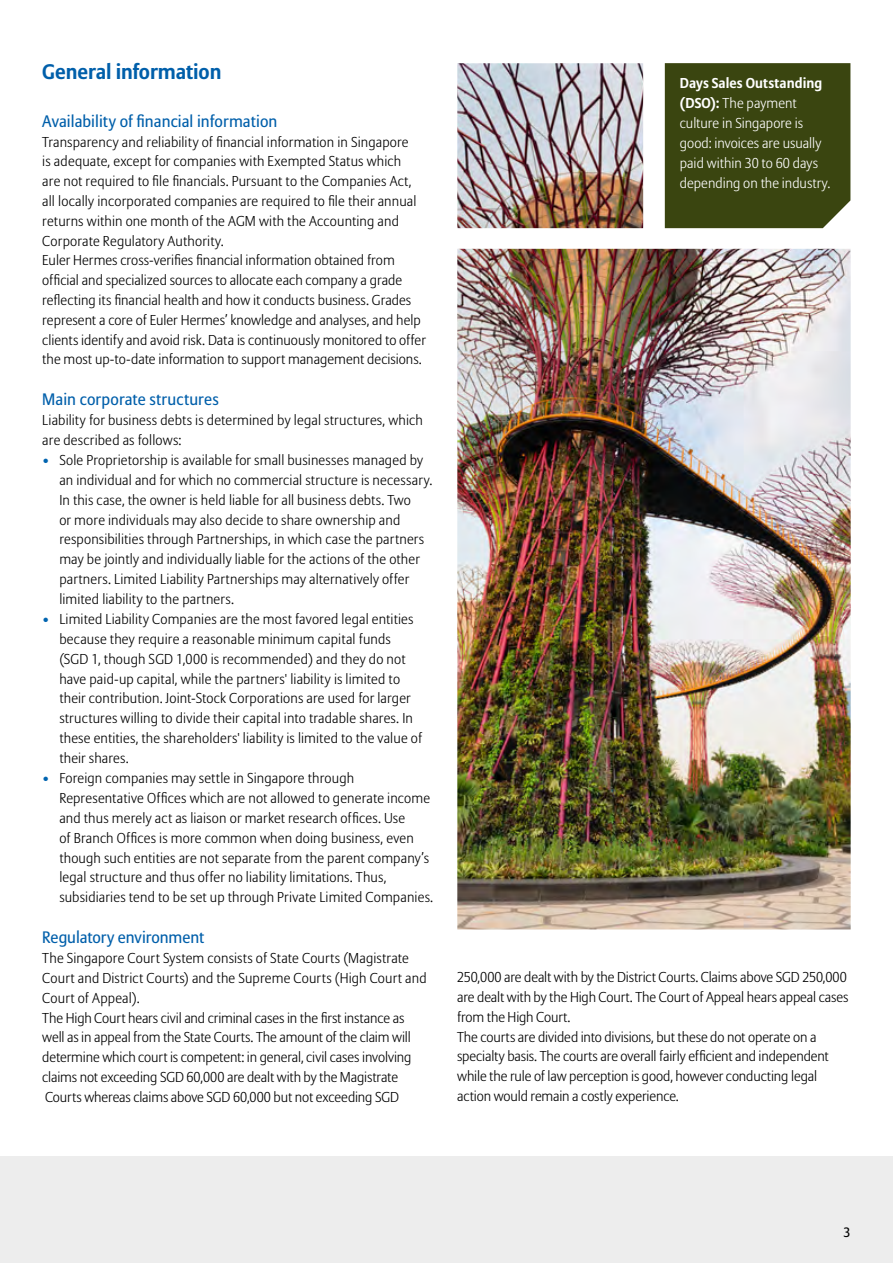
<style>
.page{position:relative;width:893px;height:1263px;background:#fff}
.page>*{position:absolute;margin:0;border:0;box-sizing:border-box;transform-origin:0 0}
.t1{font:700 21px "Allianz Sans";letter-spacing:-.005em;color:#005faa}
.t2{font:16.5px "Allianz Sans";letter-spacing:.005em;color:#005faa}
.t3{font:300 14.25px/20px "Allianz Sans";letter-spacing:.01em;color:#000}
.t4{font:300 14.25px/20px "Allianz Sans";color:#fff}
.t5{font:13.5px "Allianz Sans";color:#000}
.s1{color:#0064b0}
.s2{font-weight:700}
</style>
<div class="page">
<div style="left:0;top:1156px;width:893px;height:107px;background:#ededed"></div>
<img style="left:457px;top:63px;width:394px;height:866px">
<div style="left:665px;top:63px;width:185px;height:165px;background:#3a4510"></div>
<h1 class="t1" style="left:42px;top:58px;width:181px">General information</h1>
<p class="t2" style="left:42px;top:111px;width:237px">Availability of financial information</p>
<p class="t3" style="left:42px;top:132px;width:385px">Transparency and reliability of financial information in Singapore<br>is adequate, except for companies with Exempted Status which<br>are not required to file financials. Pursuant to the Companies Act, all locally incorporated companies are required to file their annual returns within one month of the AGM with the Accounting and Corporate Regulatory Authority.<br>Euler Hermes cross-verifies financial information obtained from official and specialized sources to allocate each company a grade reflecting its financial health and how it conducts business. Grades represent a core of Euler Hermes’ knowledge and analyses, and help clients identify and avoid risk. Data is continuously monitored to offer the most up-to-date information to support management decisions.</p>
<p class="t2" style="left:42px;top:390px;width:178px">Main corporate structures</p>
<p class="t3" style="left:42px;top:411px;width:382px">Liability for business debts is determined by legal structures, which are described as follows:</p>
<p class="t3" style="left:59px;top:451px;width:375px;text-indent:-17px"><span class="s1">•</span> Sole Proprietorship is available for small businesses managed by an individual and for which no commercial structure is necessary.<br>In this case, the owner is held liable for all business debts. Two<br>or more individuals may also decide to share ownership and responsibilities through Partnerships, in which case the partners may be jointly and individually liable for the actions of the other partners. Limited Liability Partnerships may alternatively offer limited liability to the partners.</p>
<p class="t3" style="left:59px;top:610px;width:364px;text-indent:-17px"><span class="s1">•</span> Limited Liability Companies are the most favored legal entities because they require a reasonable minimum capital funds (SGD 1, though SGD 1,000 is recommended) and they do not have paid-up capital, while the partners' liability is limited to their contribution. Joint-Stock Corporations are used for larger structures willing to divide their capital into tradable shares. In these entities, the shareholders' liability is limited to the value of their shares.</p>
<p class="t3" style="left:59px;top:769px;width:375px;text-indent:-17px"><span class="s1">•</span> Foreign companies may settle in Singapore through Representative Offices which are not allowed to generate income and thus merely act as liaison or market research offices. Use<br>of Branch Offices is more common when doing business, even though such entities are not separate from the parent company’s legal structure and thus offer no liability limitations. Thus, subsidiaries tend to be set up through Private Limited Companies.</p>
<p class="t2" style="left:42px;top:927px;width:164px">Regulatory environment</p>
<p class="t3" style="left:42px;top:949px;width:386px">The Singapore Court System consists of State Courts (Magistrate Court and District Courts) and the Supreme Courts (High Court and Court of Appeal).<br>The High Court hears civil and criminal cases in the first instance as well as in appeal from the State Courts. The amount of the claim will determine which court is competent: in general, civil cases involving claims not exceeding SGD 60,000 are dealt with by the Magistrate Courts whereas claims above SGD 60,000 but not exceeding SGD</p>
<p class="t4" style="left:680px;top:74px;width:152px"><span class="s2">Days Sales Outstanding (DSO):</span> The payment culture in Singapore is good: invoices are usually paid within 30 to 60 days depending on the industry.</p>
<p class="t3" style="left:457px;top:967px;width:393px">250,000 are dealt with by the District Courts. Claims above SGD 250,000 are dealt with by the High Court. The Court of Appeal hears appeal cases from the High Court.<br>The courts are divided into divisions, but these do not operate on a specialty basis. The courts are overall fairly efficient and independent while the rule of law perception is good, however conducting legal action would remain a costly experience.</p>
<p class="t5" style="left:843px;top:1224px;width:9px">3</p>
</div>
